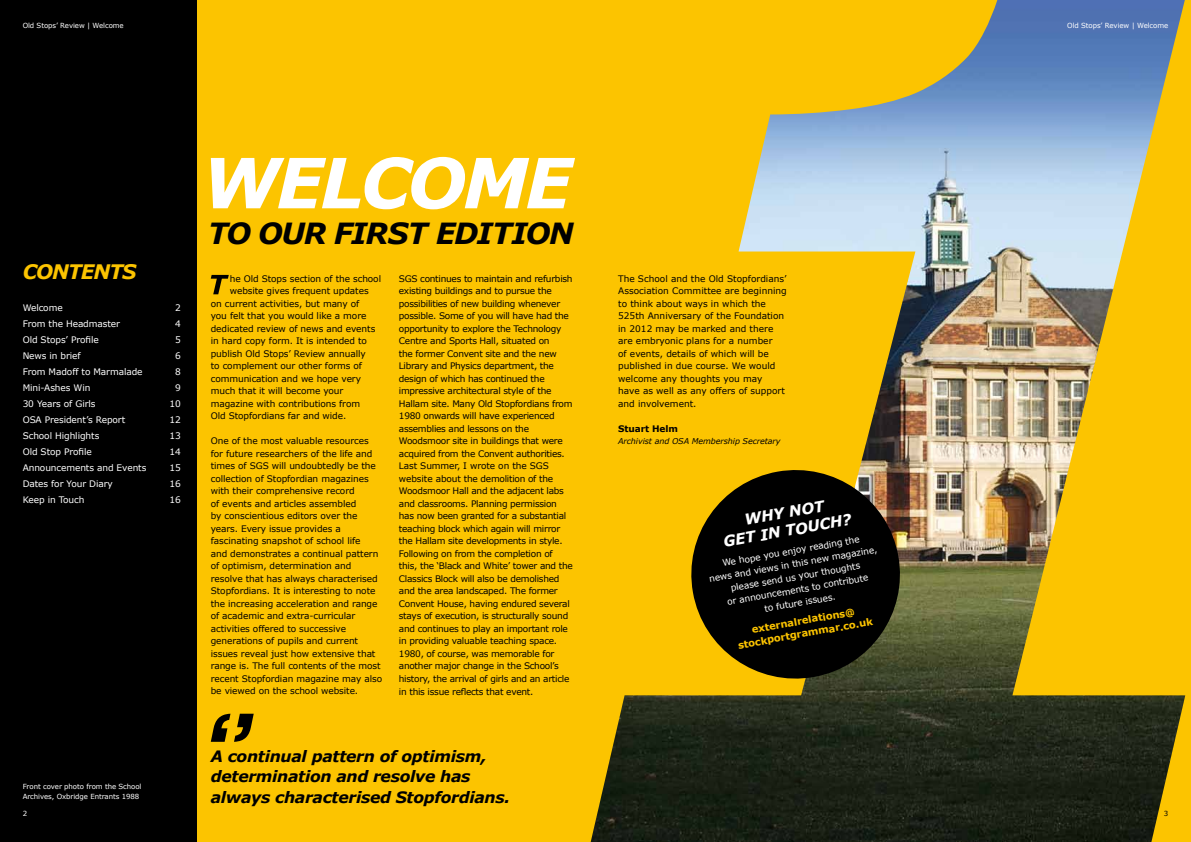
<style>
.page{position:relative;width:1191px;height:842px;background:#fcc400}
.page>*{position:absolute;margin:0;border:0;box-sizing:border-box;transform-origin:0 0}
.t1{font:italic 700 69.3px "Verdana";letter-spacing:-.05em;color:#fff}
.t2{font:italic 700 29.1px "Verdana";letter-spacing:-.05em;color:#000}
.t3{font:italic 700 20px "Verdana";letter-spacing:-.05em;color:#fcc400}
.t4{font:italic 700 15.7px/20.4px "Verdana";letter-spacing:-.02em;color:#000}
.t5{font:italic 700 15px/18px "Verdana";color:#fff;text-align:center}
.t6{font:700 10px/13px "Verdana";color:#fcc400;text-align:center}
.t7{font:9px/12.5px "Verdana";letter-spacing:-.01em;color:#000}
.t8{font:9px/12.5px "Verdana";letter-spacing:-.03em;color:#000}
.t9{font:9px/13px "Verdana";letter-spacing:-.01em;color:#fff;text-align:center}
.t10{font:700 9px "Verdana";letter-spacing:-.01em;color:#000}
.t11{font:italic 8px "Verdana";letter-spacing:-.01em;color:#000}
.t12{font:7px/10px "Verdana";letter-spacing:-.01em;color:#fff}
.t13{font:7px "Verdana";color:#000}
</style>
<div class="page">
<div style="left:0;top:0;width:197px;height:842px;background:#000"></div>
<img style="left:590px;top:0;width:595px;height:842px">
<svg style="left:683px;top:462px;width:225px;height:225px;fill:#000"></svg>
<svg style="left:211px;top:714px;width:43px;height:28px"></svg>
<svg style="left:211px;top:275px;width:18px;height:19px"></svg>
<p class="t12" style="left:23px;top:20px;width:103px">Old Stops’ Review | Welcome</p>
<p class="t12" style="left:1067px;top:20px;width:103px">Old Stops’ Review | Welcome</p>
<h3 class="t3" style="left:23px;top:259px;width:115px">CONTENTS</h3>
<p class="t9" style="left:23px;top:301px;width:42px">Welcome</p>
<p class="t9" style="left:175px;top:301px;width:7px">2</p>
<p class="t9" style="left:23px;top:317px;width:99px">From the Headmaster</p>
<p class="t9" style="left:175px;top:317px;width:7px">4</p>
<p class="t9" style="left:23px;top:333px;width:78px">Old Stops’ Profile</p>
<p class="t9" style="left:175px;top:333px;width:7px">5</p>
<p class="t9" style="left:23px;top:349px;width:60px">News in brief</p>
<p class="t9" style="left:175px;top:349px;width:7px">6</p>
<p class="t9" style="left:23px;top:365px;width:121px">From Madoff to Marmalade</p>
<p class="t9" style="left:175px;top:365px;width:7px">8</p>
<p class="t9" style="left:23px;top:381px;width:69px">Mini-Ashes Win</p>
<p class="t9" style="left:175px;top:381px;width:7px">9</p>
<p class="t9" style="left:23px;top:397px;width:74px">30 Years of Girls</p>
<p class="t9" style="left:169px;top:397px;width:13px">10</p>
<p class="t9" style="left:23px;top:413px;width:104px">OSA President’s Report</p>
<p class="t9" style="left:169px;top:413px;width:13px">12</p>
<p class="t9" style="left:23px;top:429px;width:78px">School Highlights</p>
<p class="t9" style="left:169px;top:429px;width:13px">13</p>
<p class="t9" style="left:23px;top:445px;width:71px">Old Stop Profile</p>
<p class="t9" style="left:169px;top:445px;width:13px">14</p>
<p class="t9" style="left:23px;top:461px;width:125px">Announcements and Events</p>
<p class="t9" style="left:169px;top:461px;width:13px">15</p>
<p class="t9" style="left:23px;top:477px;width:92px">Dates for Your Diary</p>
<p class="t9" style="left:169px;top:477px;width:13px">16</p>
<p class="t9" style="left:23px;top:493px;width:63px">Keep in Touch</p>
<p class="t9" style="left:169px;top:493px;width:13px">16</p>
<p class="t12" style="left:23px;top:781px;width:120px">Front cover photo from the School<br>Archives, Oxbridge Entrants 1988</p>
<h1 class="t1" style="left:201px;top:139px;width:372px">WELCOME</h1>
<h2 class="t2" style="left:208px;top:215px;width:367px">TO OUR FIRST EDITION</h2>
<p class="t7" style="left:230px;top:272px;width:153px">he Old Stops section of the school</p>
<p class="t7" style="left:230px;top:285px;width:140px">website gives frequent updates</p>
<p class="t7" style="left:211px;top:297px;width:150px">on current activities, but many of</p>
<p class="t7" style="left:211px;top:310px;width:157px">you felt that you would like a more</p>
<p class="t7" style="left:211px;top:322px;width:166px">dedicated review of news and events</p>
<p class="t7" style="left:211px;top:335px;width:158px">in hard copy form. It is intended to</p>
<p class="t7" style="left:211px;top:347px;width:157px">publish Old Stops’ Review annually</p>
<p class="t7" style="left:211px;top:360px;width:153px">to complement our other forms of</p>
<p class="t7" style="left:211px;top:372px;width:152px">communication and we hope very</p>
<p class="t7" style="left:211px;top:385px;width:134px">much that it will become your</p>
<p class="t7" style="left:211px;top:397px;width:151px">magazine with contributions from</p>
<p class="t7" style="left:211px;top:410px;width:137px">Old Stopfordians far and wide.</p>
<p class="t7" style="left:211px;top:435px;width:173px">One of the most valuable resources for future researchers of the life and times of SGS will undoubtedly be the collection of Stopfordian magazines with their comprehensive record<br>of events and articles assembled<br>by conscientious editors over the years. Every issue provides a fascinating snapshot of school life<br>and demonstrates a continual pattern of optimism, determination and resolve that has always characterised Stopfordians. It is interesting to note the increasing acceleration and range of academic and extra-curricular activities offered to successive generations of pupils and current issues reveal just how extensive that range is. The full contents of the most recent Stopfordian magazine may also be viewed on the school website.</p>
<p class="t8" style="left:399px;top:272px;width:175px">SGS continues to maintain and refurbish existing buildings and to pursue the possibilities of new building whenever possible. Some of you will have had the opportunity to explore the Technology Centre and Sports Hall, situated on<br>the former Convent site and the new Library and Physics department, the design of which has continued the impressive architectural style of the Hallam site. Many Old Stopfordians from 1980 onwards will have experienced assemblies and lessons on the Woodsmoor site in buildings that were acquired from the Convent authorities.<br>Last Summer, I wrote on the SGS website about the demolition of the Woodsmoor Hall and the adjacent labs and classrooms. Planning permission has now been granted for a substantial teaching block which again will mirror the Hallam site developments in style.<br>Following on from the completion of this, the ‘Black and White’ tower and the Classics Block will also be demolished and the area landscaped. The former Convent House, having endured several stays of execution, is structurally sound and continues to play an important role in providing valuable teaching space.<br>1980, of course, was memorable for another major change in the School’s history, the arrival of girls and an article in this issue reflects that event.</p>
<p class="t7" style="left:618px;top:272px;width:170px">The School and the Old Stopfordians’<br>Association Committee are beginning to think about ways in which the<br>525th Anniversary of the Foundation in 2012 may be marked and there are embryonic plans for a number<br>of events, details of which will be published in due course. We would welcome any thoughts you may<br>have as well as any offers of support and involvement.</p>
<p class="t10" style="left:618px;top:423px;width:61px">Stuart Helm</p>
<p class="t11" style="left:618px;top:436px;width:164px">Archivist and OSA Membership Secretary</p>
<h3 class="t5" style="left:718px;top:515px;width:131px;rotate:-10deg">WHY NOT<br>GET IN TOUCH?</h3>
<p class="t9" style="left:706px;top:559px;width:172px;rotate:-10deg">We hope you enjoy reading the<br>news and views in this new magazine, please send us your thoughts<br>or announcements to contribute<br>to future issues.</p>
<p class="t6" style="left:735px;top:625px;width:138px;rotate:-10deg">externalrelations@ stockportgrammar.co.uk</p>
<h3 class="t4" style="left:211px;top:745px;width:301px">A continual pattern of optimism, determination and resolve has always characterised Stopfordians.</h3>
<p class="t12" style="left:23px;top:808px;width:6px">2</p>
<p class="t13" style="left:1163px;top:809px;width:6px">3</p>
</div>
